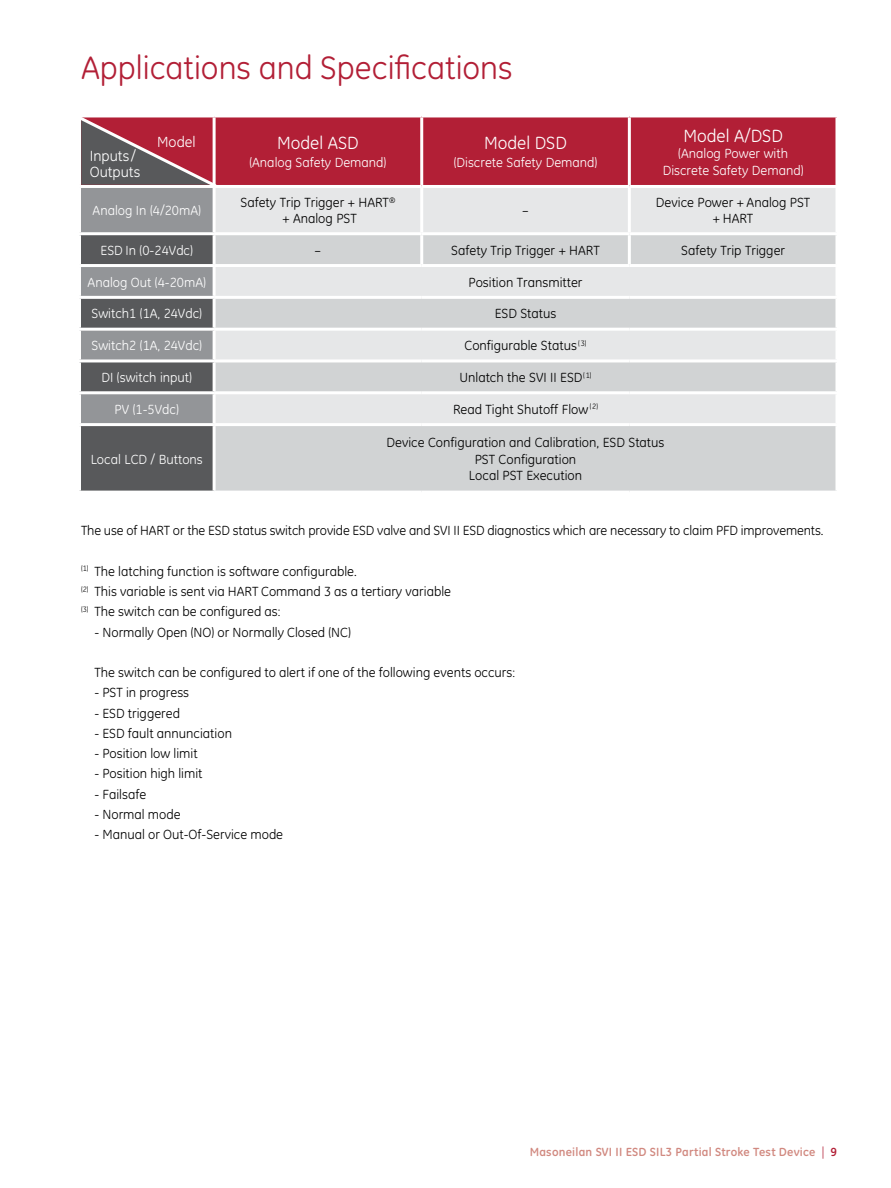
<style>
.page{position:relative;width:891px;height:1188px;background:#fff}
.page>*{position:absolute;margin:0;border:0;box-sizing:border-box;transform-origin:0 0}
.t1{font:33px "GE Inspira";color:#b21f36}
.t2{font:18px "GE Inspira";color:#fff}
.t3{font:15px/16.5px "GE Inspira";color:#fff}
.t4{font:13.5px/16.2px "GE Inspira";color:#000;text-align:center}
.t5{font:13.5px/16.5px "GE Inspira";color:#fff;text-align:center}
.t6{font:700 12px "GE Inspira";letter-spacing:.02em;color:#d18980}
.s1{font-weight:400;color:#b21f36}
.s2{color:#b21f36}
</style>
<div class="page">
<div style="left:220px;top:117px;width:615px;height:68px;background:#b21f36"></div>
<div style="left:220px;top:188px;width:615px;height:44px;background:#e6e7e8"></div>
<svg style="left:220px;top:235px;width:615px;height:256px;background:#d8dadb"></svg>
<hr style="left:420px;top:117px;width:3px;height:68px;background:#fff">
<hr style="left:628px;top:117px;width:3px;height:68px;background:#fff">
<hr style="left:420px;top:188px;width:3px;height:44px;background:#fff">
<hr style="left:628px;top:188px;width:3px;height:44px;background:#fff">
<hr style="left:420px;top:235px;width:3px;height:29px;background:#fff">
<hr style="left:628px;top:235px;width:3px;height:29px;background:#fff">
<hr style="left:214px;top:264px;width:208px;height:3px;background:#fff">
<hr style="left:422px;top:264px;width:207px;height:3px;background:#fff">
<hr style="left:629px;top:264px;width:209px;height:3px;background:#fff">
<hr style="left:214px;top:296px;width:208px;height:3px;background:#fff">
<hr style="left:422px;top:296px;width:207px;height:3px;background:#fff">
<hr style="left:629px;top:296px;width:209px;height:3px;background:#fff">
<hr style="left:214px;top:328px;width:208px;height:3px;background:#fff">
<hr style="left:422px;top:328px;width:207px;height:3px;background:#fff">
<hr style="left:629px;top:328px;width:209px;height:3px;background:#fff">
<hr style="left:214px;top:359px;width:208px;height:3px;background:#fff">
<hr style="left:422px;top:359px;width:207px;height:3px;background:#fff">
<hr style="left:629px;top:359px;width:209px;height:3px;background:#fff">
<hr style="left:214px;top:391px;width:208px;height:3px;background:#fff">
<hr style="left:422px;top:391px;width:207px;height:3px;background:#fff">
<hr style="left:629px;top:391px;width:209px;height:3px;background:#fff">
<hr style="left:214px;top:423px;width:208px;height:3px;background:#fff">
<hr style="left:422px;top:423px;width:207px;height:3px;background:#fff">
<hr style="left:629px;top:423px;width:209px;height:3px;background:#fff">
<svg style="left:79px;top:116px;width:141px;height:375px;background:#887e81"></svg>
<h1 class="t1" style="left:81px;top:49px;width:433px">Applications and Specifications</h1>
<p class="t3" style="left:90px;top:147px;width:52px">Inputs/<br>Outputs</p>
<p class="t3" style="left:157px;top:133px;width:40px">Model</p>
<h2 class="t2" style="left:277px;top:133px;width:83px">Model ASD</h2>
<p class="t5" style="left:249px;top:154px;width:139px">(Analog Safety Demand)</p>
<p class="t5" style="left:93px;top:202px;width:110px">Analog In (4/20mA)</p>
<p class="t4" style="left:241px;top:194px;width:156px">Safety Trip Trigger + HART<sup>® </sup>+ Analog PST</p>
<h2 class="t2" style="left:484px;top:133px;width:84px">Model DSD</h2>
<p class="t5" style="left:454px;top:154px;width:145px">(Discrete Safety Demand)</p>
<p class="t4" style="left:522px;top:203px;width:8px">–</p>
<h2 class="t2" style="left:683px;top:125px;width:101px">Model A/DSD</h2>
<p class="t5" style="left:663px;top:145px;width:142px">(Analog Power with<br>Discrete Safety Demand)</p>
<p class="t4" style="left:656px;top:194px;width:156px">Device Power + Analog PST + HART</p>
<p class="t5" style="left:101px;top:242px;width:94px">ESD In (0-24Vdc)</p>
<p class="t4" style="left:315px;top:242px;width:8px">–</p>
<p class="t4" style="left:451px;top:242px;width:150px">Safety Trip Trigger + HART</p>
<p class="t4" style="left:681px;top:242px;width:105px">Safety Trip Trigger</p>
<p class="t5" style="left:88px;top:274px;width:120px">Analog Out (4-20mA)</p>
<p class="t4" style="left:469px;top:274px;width:116px">Position Transmitter</p>
<p class="t5" style="left:91px;top:306px;width:112px">Switch1 (1A, 24Vdc)</p>
<p class="t4" style="left:495px;top:306px;width:63px">ESD Status</p>
<p class="t5" style="left:91px;top:337px;width:112px">Switch2 (1A, 24Vdc)</p>
<p class="t4" style="left:465px;top:337px;width:124px">Configurable Status <sup>(3)</sup></p>
<p class="t5" style="left:102px;top:369px;width:92px">DI (switch input)</p>
<p class="t4" style="left:459px;top:369px;width:134px">Unlatch the SVI II ESD<sup>(1)</sup></p>
<p class="t5" style="left:115px;top:401px;width:66px">PV (1-5Vdc)</p>
<p class="t4" style="left:453px;top:401px;width:146px">Read Tight Shutoff Flow <sup>(2)</sup></p>
<p class="t5" style="left:91px;top:451px;width:114px">Local LCD / Buttons</p>
<p class="t4" style="left:387px;top:435px;width:279px">Device Configuration and Calibration, ESD Status<br>PST Configuration<br>Local PST Execution</p>
<p class="t4" style="left:81px;top:523px;width:744px">The use of HART or the ESD status switch provide ESD valve and SVI II ESD diagnostics which are necessary to claim PFD improvements.</p>
<p class="t4" style="left:81px;top:561px;width:372px;line-height:20.2px;text-align:left"><sup>(1)</sup> The latching function is software configurable.<br><sup>(2)</sup> This variable is sent via HART Command 3 as a tertiary variable <sup>(3)</sup> The switch can be configured as:</p>
<p class="t4" style="left:95px;top:624px;width:258px">- Normally Open (NO) or Normally Closed (NC)</p>
<p class="t4" style="left:95px;top:664px;width:422px">The switch can be configured to alert if one of the following events occurs:</p>
<p class="t4" style="left:95px;top:685px;width:96px">- PST in progress</p>
<p class="t4" style="left:95px;top:705px;width:87px">- ESD triggered</p>
<p class="t4" style="left:95px;top:725px;width:139px">- ESD fault annunciation</p>
<p class="t4" style="left:95px;top:745px;width:105px">- Position low limit</p>
<p class="t4" style="left:95px;top:766px;width:110px">- Position high limit</p>
<p class="t4" style="left:95px;top:786px;width:53px">- Failsafe</p>
<p class="t4" style="left:95px;top:806px;width:88px">- Normal mode</p>
<p class="t4" style="left:95px;top:826px;width:190px">- Manual or Out-Of-Service mode</p>
<p class="t6" style="left:530px;top:1144px;width:309px">Masoneilan SVI II ESD SIL3 Partial Stroke Test Device <span class="s1">|</span> <span class="s2">9</span></p>
</div>
